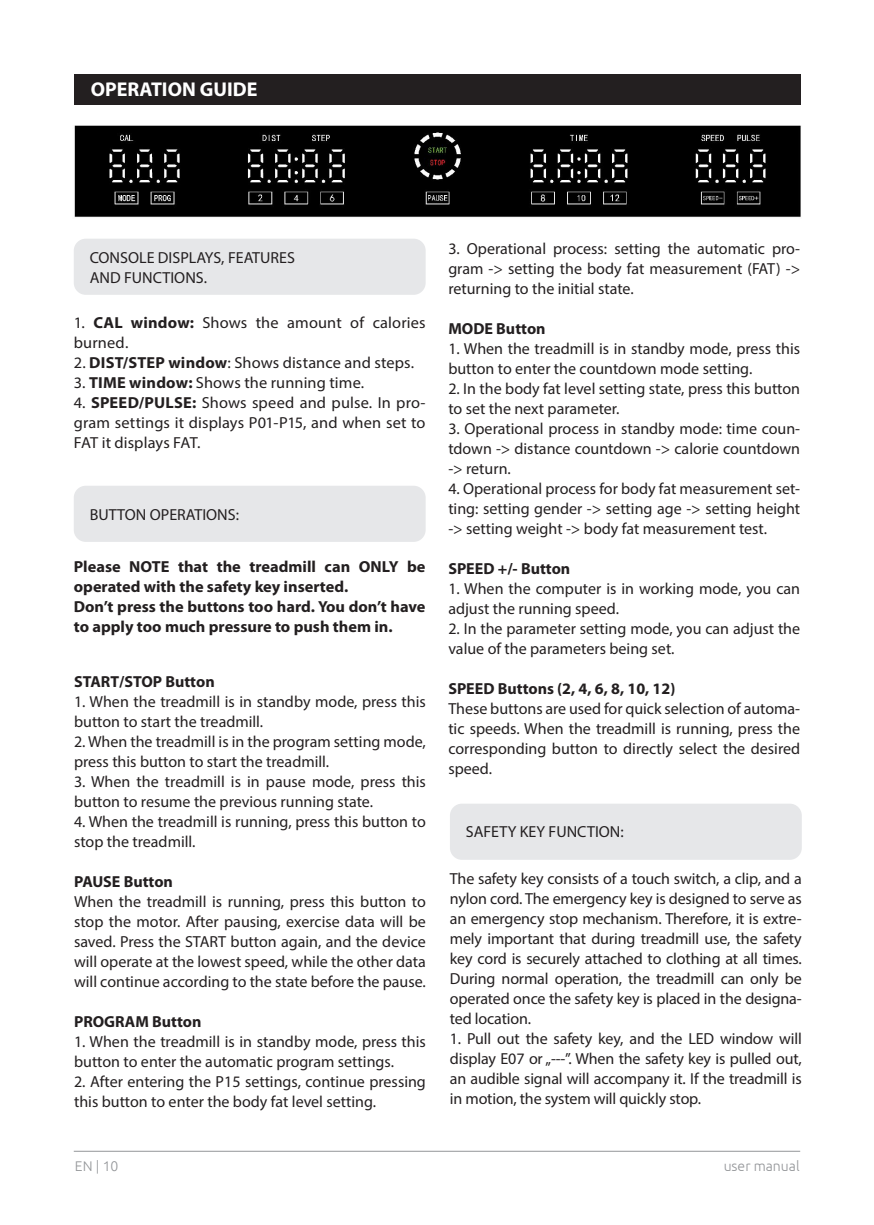
<style>
.page{position:relative;width:874px;height:1225px;background:#fff}
.page>*{position:absolute;margin:0;border:0;box-sizing:border-box;transform-origin:0 0}
.t1{font:700 20px "Myriad Pro";color:#fff}
.t2{font:16px/20px "Myriad Pro";color:#231f20}
.t3{font:700 16px/20px "Myriad Pro";color:#231f20}
.t4{font:300 14px "Ubuntu";color:#939598}
.s1{font-weight:700}
</style>
<div class="page">
<hr style="left:74px;top:1150px;width:725px;height:1px;background:#939598">
<div style="left:74px;top:74px;width:725px;height:30px;background:#231f20"></div>
<div style="left:74px;top:239px;width:351px;height:56px;background:#e6e7e9;border-radius:12px"></div>
<div style="left:74px;top:486px;width:351px;height:56px;background:#e6e7e9;border-radius:12px"></div>
<img style="left:74px;top:125px;width:727px;height:93px">
<div style="left:449px;top:803px;width:352px;height:57px;background:#e6e7e9;border-radius:12px"></div>
<p class="t1" style="left:91px;top:76px;width:168px">OPERATION GUIDE</p>
<p class="t2" style="left:90px;top:247px;width:207px">CONSOLE DISPLAYS, FEATURES</p>
<p class="t2" style="left:90px;top:267px;width:119px">AND FUNCTIONS.</p>
<p class="t2" style="left:74px;top:313px;width:353px">1. <span class="s1">CAL window:</span> Shows the amount of calories burned.</p>
<p class="t2" style="left:74px;top:353px;width:342px">2. <span class="s1">DIST/STEP window</span>: Shows distance and steps.</p>
<p class="t2" style="left:74px;top:373px;width:292px">3. <span class="s1">TIME window:</span> Shows the running time.</p>
<p class="t2" style="left:74px;top:393px;width:353px;text-align:justify">4. <span class="s1">SPEED/PULSE:</span> Shows speed and pulse. In pro&shy;gram settings it displays P01-P15, and when set to FAT it displays FAT.</p>
<p class="t2" style="left:90px;top:504px;width:151px">BUTTON OPERATIONS:</p>
<p class="t3" style="left:74px;top:556px;width:353px">Please NOTE that the treadmill can ONLY be operated with the safety key inserted.</p>
<p class="t3" style="left:74px;top:596px;width:353px">Don’t press the buttons too hard. You don’t have to apply too much pressure to push them in.</p>
<p class="t3" style="left:74px;top:671px;width:142px">START/STOP Button</p>
<p class="t2" style="left:74px;top:691px;width:353px">1. When the treadmill is in standby mode, press this button to start the treadmill.</p>
<p class="t2" style="left:74px;top:731px;width:353px">2. When the treadmill is in the program setting mode, press this button to start the treadmill.</p>
<p class="t2" style="left:74px;top:771px;width:353px">3. When the treadmill is in pause mode, press this button to resume the previous running state.</p>
<p class="t2" style="left:74px;top:811px;width:353px">4. When the treadmill is running, press this button to stop the treadmill.</p>
<p class="t3" style="left:74px;top:871px;width:100px">PAUSE Button</p>
<p class="t2" style="left:74px;top:891px;width:353px;text-align:justify">When the treadmill is running, press this button to stop the motor. After pausing, exercise data will be saved. Press the START button again, and the device will operate at the lowest speed, while the other data will continue according to the state before the pause.</p>
<p class="t3" style="left:74px;top:1011px;width:129px">PROGRAM Button</p>
<p class="t2" style="left:74px;top:1031px;width:353px">1. When the treadmill is in standby mode, press this button to enter the automatic program settings.</p>
<p class="t2" style="left:74px;top:1071px;width:353px">2. After entering the P15 settings, continue pressing this button to enter the body fat level setting.</p>
<p class="t2" style="left:448px;top:238px;width:353px;text-align:justify">3. Operational process: setting the automatic pro&shy;gram -&gt; setting the body fat measurement (FAT) -&gt; returning to the initial state.</p>
<p class="t3" style="left:448px;top:318px;width:99px">MODE Button</p>
<p class="t2" style="left:448px;top:338px;width:353px">1. When the treadmill is in standby mode, press this button to enter the countdown mode setting.</p>
<p class="t2" style="left:448px;top:378px;width:353px">2. In the body fat level setting state, press this button to set the next parameter.</p>
<p class="t2" style="left:448px;top:418px;width:353px;text-align:justify">3. Operational process in standby mode: time coun&shy;tdown -&gt; distance countdown -&gt; calorie countdown -&gt; return.</p>
<p class="t2" style="left:448px;top:478px;width:353px;text-align:justify">4. Operational process for body fat measurement set&shy;ting: setting gender -&gt; setting age -&gt; setting height -&gt; setting weight -&gt; body fat measurement test.</p>
<p class="t3" style="left:448px;top:558px;width:123px">SPEED +/- Button</p>
<p class="t2" style="left:448px;top:578px;width:353px">1. When the computer is in working mode, you can adjust the running speed.</p>
<p class="t2" style="left:448px;top:618px;width:353px">2. In the parameter setting mode, you can adjust the value of the parameters being set.</p>
<p class="t3" style="left:448px;top:678px;width:228px">SPEED Buttons (2, 4, 6, 8, 10, 12)</p>
<p class="t2" style="left:448px;top:698px;width:353px;text-align:justify">These buttons are used for quick selection of automa&shy;tic speeds. When the treadmill is running, press the corresponding button to directly select the desired speed.</p>
<p class="t2" style="left:465px;top:821px;width:159px">SAFETY KEY FUNCTION:</p>
<p class="t2" style="left:449px;top:868px;width:353px;text-align:justify">The safety key consists of a touch switch, a clip, and a nylon cord. The emergency key is designed to serve as an emergency stop mechanism. Therefore, it is extre&shy;mely important that during treadmill use, the safety key cord is securely attached to clothing at all times.<br>During normal operation, the treadmill can only be operated once the safety key is placed in the designa&shy;ted location.</p>
<p class="t2" style="left:449px;top:1028px;width:353px;text-align:justify">1. Pull out the safety key, and the LED window will display E07 or „---”. When the safety key is pulled out, an audible signal will accompany it. If the treadmill is in motion, the system will quickly stop.</p>
<p class="t4" style="left:75px;top:1158px;width:45px">EN | 10</p>
<p class="t4" style="left:723px;top:1158px;width:77px">user manual</p>
</div>
